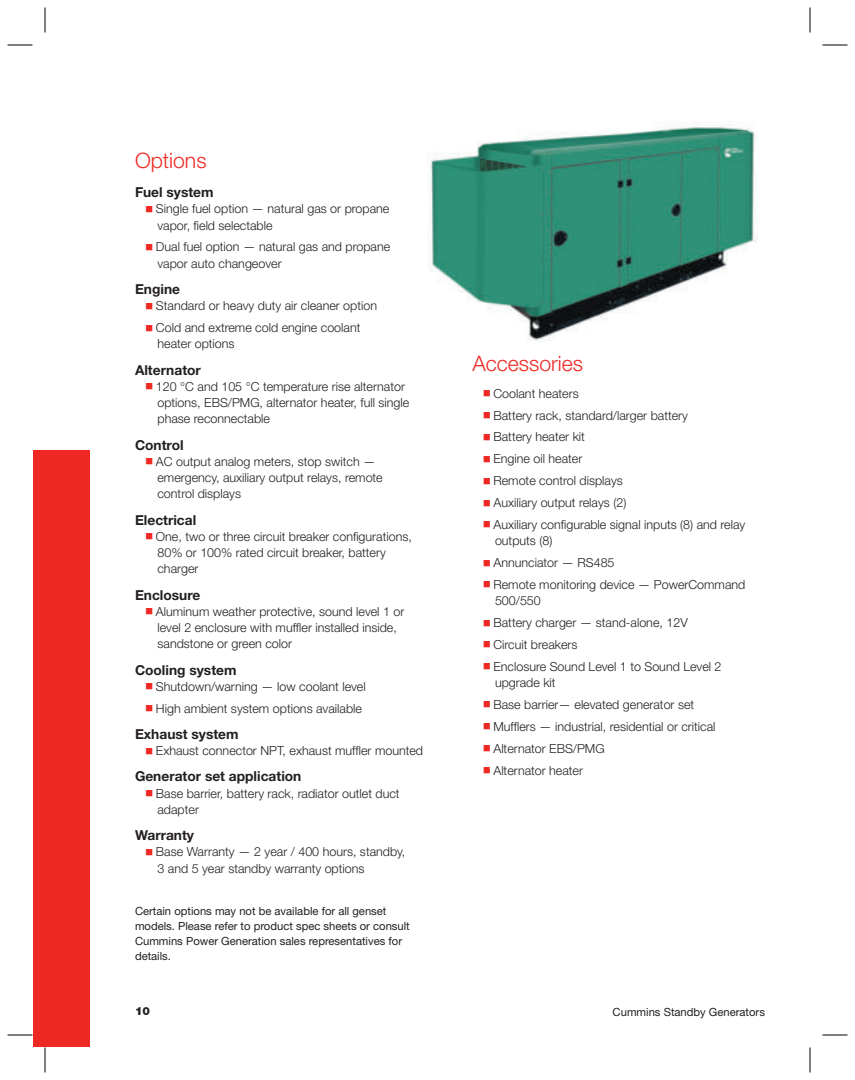
<style>
.page{position:relative;width:855px;height:1080px;background:#fff}
.page>*{position:absolute;margin:0;border:0;box-sizing:border-box;transform-origin:0 0}
.t1{font:300 21.25px "Helvetica Neue LT";color:#ee2923}
.t2{font:700 13.75px "Helvetica Neue LT";color:#231f20}
.t3{font:300 12.5px/21.9px "Helvetica Neue LT";color:#231f20}
.t4{font:11.25px/15px "Helvetica Neue LT";color:#231f20}
.t5{font:900 11.25px "Helvetica Neue LT";color:#231f20}
</style>
<div class="page">
<div style="left:34px;top:450px;width:56px;height:596px;background:#ee2923"></div>
<img style="left:428px;top:125px;width:329px;height:216px">
<svg style="left:8px;top:45px;width:25px;height:1px"></svg>
<svg style="left:45px;top:8px;width:1px;height:24px"></svg>
<svg style="left:822px;top:45px;width:26px;height:1px"></svg>
<svg style="left:810px;top:8px;width:1px;height:24px"></svg>
<svg style="left:8px;top:1035px;width:25px;height:1px"></svg>
<svg style="left:45px;top:1047px;width:1px;height:25px"></svg>
<svg style="left:822px;top:1035px;width:26px;height:1px"></svg>
<svg style="left:810px;top:1047px;width:1px;height:25px"></svg>
<h1 class="t1" style="left:135px;top:147px;width:73px">Options</h1>
<p class="t2" style="left:135px;top:184px;width:80px">Fuel system</p>
<p class="t3" style="left:156px;top:200px;width:235px;line-height:16.2px">Single fuel option — natural gas or propane vapor, field selectable</p>
<p class="t3" style="left:156px;top:239px;width:236px;line-height:16.2px">Dual fuel option — natural gas and propane vapor auto changeover</p>
<p class="t2" style="left:135px;top:281px;width:47px">Engine</p>
<p class="t3" style="left:156px;top:295px;width:223px">Standard or heavy duty air cleaner option<br>Cold and extreme cold engine coolant</p>
<p class="t3" style="left:158px;top:333px;width:79px">heater options</p>
<p class="t2" style="left:135px;top:361px;width:67px">Alternator</p>
<p class="t3" style="left:156px;top:378px;width:255px;line-height:16.2px">120 °C and 105 °C temperature rise alternator options, EBS/PMG, alternator heater, full single phase reconnectable</p>
<p class="t2" style="left:135px;top:436px;width:50px">Control</p>
<p class="t3" style="left:156px;top:453px;width:228px;line-height:16.2px">AC output analog meters, stop switch — emergency, auxiliary output relays, remote control displays</p>
<p class="t2" style="left:135px;top:511px;width:63px">Electrical</p>
<p class="t3" style="left:156px;top:528px;width:257px;line-height:16.2px">One, two or three circuit breaker configurations,<br>80% or 100% rated circuit breaker, battery charger</p>
<p class="t2" style="left:135px;top:586px;width:67px">Enclosure</p>
<p class="t3" style="left:156px;top:603px;width:250px;line-height:16.2px">Aluminum weather protective, sound level 1 or level 2 enclosure with muffler installed inside, sandstone or green color</p>
<p class="t2" style="left:135px;top:661px;width:103px">Cooling system</p>
<p class="t3" style="left:156px;top:675px;width:211px">Shutdown/warning — low coolant level<br>High ambient system options available</p>
<p class="t2" style="left:135px;top:726px;width:105px">Exhaust system</p>
<p class="t3" style="left:156px;top:740px;width:269px">Exhaust connector NPT, exhaust muffler mounted</p>
<p class="t2" style="left:135px;top:768px;width:168px">Generator set application</p>
<p class="t3" style="left:156px;top:785px;width:245px;line-height:16.2px">Base barrier, battery rack, radiator outlet duct adapter</p>
<p class="t2" style="left:135px;top:827px;width:61px">Warranty</p>
<p class="t3" style="left:156px;top:844px;width:251px;line-height:16.2px">Base Warranty — 2 year / 400 hours, standby,<br>3 and 5 year standby warranty options</p>
<p class="t4" style="left:135px;top:904px;width:276px">Certain options may not be available for all genset models. Please refer to product spec sheets or consult Cummins Power Generation sales representatives for details.</p>
<h1 class="t1" style="left:472px;top:351px;width:112px">Accessories</h1>
<p class="t3" style="left:493px;top:382px;width:253px">Coolant heaters<br>Battery rack, standard/larger battery<br>Battery heater kit<br>Engine oil heater<br>Remote control displays<br>Auxiliary output relays (2)<br>Auxiliary configurable signal inputs (8) and relay</p>
<p class="t3" style="left:493px;top:530px;width:253px">outputs (8)<br>Annunciator — RS485<br>Remote monitoring device — PowerCommand</p>
<p class="t3" style="left:493px;top:590px;width:230px">500/550<br>Battery charger — stand-alone, 12V<br>Circuit breakers<br>Enclosure Sound Level 1 to Sound Level 2</p>
<p class="t3" style="left:493px;top:671px;width:224px">upgrade kit<br>Base barrier— elevated generator set<br>Mufflers — industrial, residential or critical<br>Alternator EBS/PMG<br>Alternator heater</p>
<p class="t5" style="left:135px;top:1004px;width:17px">10</p>
<p class="t4" style="left:613px;top:1005px;width:154px">Cummins Standby Generators</p>
</div>
